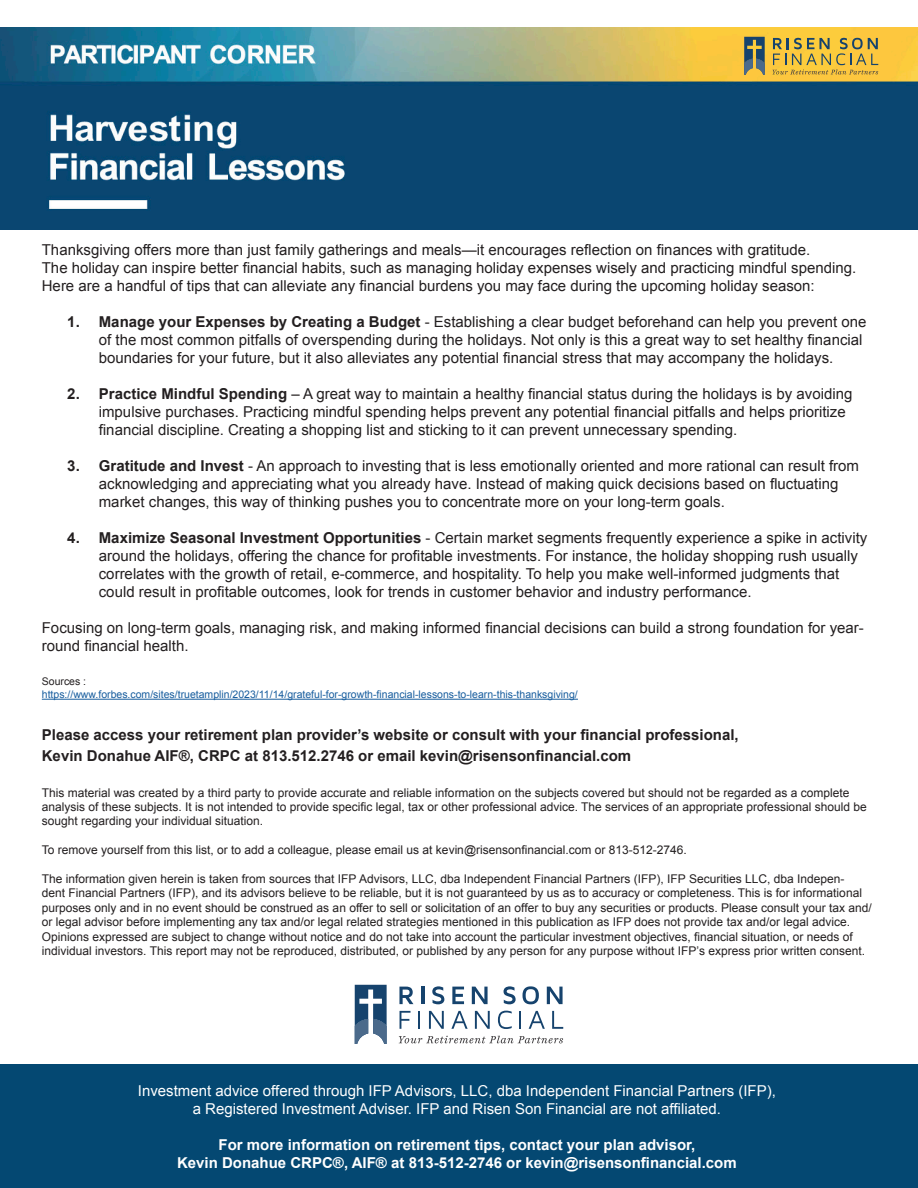
<style>
.page{position:relative;width:918px;height:1188px;background:#fff}
.page>*{position:absolute;margin:0;border:0;box-sizing:border-box;transform-origin:0 0}
.t1{font:15px/18px "Arial";color:#231f20}
.t2{font:700 15px "Arial";color:#231f20}
.t3{font:15px "Arial";color:#fff}
.t4{font:700 15px "Arial";color:#fff}
.t5{font:12px/14.4px "Arial";color:#231f20}
.t6{font:10.5px "Arial";color:#175d9e}
.t7{font:10.5px "Arial";color:#231f20}
.s1{font-weight:700}
</style>
<div class="page">
<div style="left:0;top:1065px;width:918px;height:123px;background:#044872"></div>
<svg style="left:399px;top:987px;width:14px;height:17px"></svg>
<hr style="left:421px;top:987px;width:3px;height:17px;background:#16436d">
<svg style="left:432px;top:986px;width:12px;height:18px"></svg>
<svg style="left:452px;top:987px;width:12px;height:17px"></svg>
<svg style="left:472px;top:987px;width:16px;height:17px"></svg>
<svg style="left:504px;top:986px;width:12px;height:18px"></svg>
<svg style="left:523px;top:986px;width:16px;height:18px"></svg>
<svg style="left:547px;top:987px;width:16px;height:17px"></svg>
<svg style="left:399px;top:1036px;width:164px;height:7px"></svg>
<svg style="left:400px;top:1011px;width:11px;height:18px"></svg>
<svg style="left:418px;top:1011px;width:2px;height:18px"></svg>
<svg style="left:429px;top:1011px;width:15px;height:18px"></svg>
<svg style="left:451px;top:1011px;width:17px;height:18px"></svg>
<svg style="left:475px;top:1011px;width:15px;height:18px"></svg>
<svg style="left:498px;top:1011px;width:14px;height:18px"></svg>
<svg style="left:519px;top:1011px;width:2px;height:18px"></svg>
<svg style="left:529px;top:1011px;width:16px;height:18px"></svg>
<svg style="left:552px;top:1011px;width:11px;height:18px"></svg>
<svg style="left:355px;top:985px;width:32px;height:59px"></svg>
<hr style="left:42px;top:699px;width:536px;height:1px;background:#175d9e">
<img style="left:0;top:27px;width:918px;height:203px">
<svg style="left:772px;top:38px;width:106px;height:36px;background:#ccac45"></svg>
<svg style="left:744px;top:37px;width:21px;height:38px"></svg>
<p class="t1" style="left:42px;top:241px;width:770px">Thanksgiving offers more than just family gatherings and meals—it encourages reflection on finances with gratitude.</p>
<p class="t1" style="left:42px;top:259px;width:816px">The holiday can inspire better financial habits, such as managing holiday expenses wisely and practicing mindful spending.<br>Here are a handful of tips that can alleviate any financial burdens you may face during the upcoming holiday season:</p>
<p class="t1" style="left:67px;top:313px;width:801px"><span class="s1">1. Manage your Expenses by Creating a Budget</span> - Establishing a clear budget beforehand can help you prevent one</p>
<p class="t1" style="left:99px;top:331px;width:765px">of the most common pitfalls of overspending during the holidays. Not only is this a great way to set healthy financial</p>
<p class="t1" style="left:99px;top:349px;width:736px">boundaries for your future, but it also alleviates any potential financial stress that may accompany the holidays.</p>
<p class="t1" style="left:67px;top:385px;width:787px"><span class="s1">2. Practice Mindful Spending</span> – A great way to maintain a healthy financial status during the holidays is by avoiding</p>
<p class="t1" style="left:99px;top:403px;width:748px">impulsive purchases. Practicing mindful spending helps prevent any potential financial pitfalls and helps prioritize</p>
<p class="t1" style="left:99px;top:421px;width:640px">financial discipline. Creating a shopping list and sticking to it can prevent unnecessary spending.</p>
<p class="t1" style="left:67px;top:457px;width:793px"><span class="s1">3. Gratitude and Invest</span> - An approach to investing that is less emotionally oriented and more rational can result from</p>
<p class="t1" style="left:99px;top:475px;width:741px">acknowledging and appreciating what you already have. Instead of making quick decisions based on fluctuating</p>
<p class="t1" style="left:99px;top:493px;width:628px">market changes, this way of thinking pushes you to concentrate more on your long-term goals.</p>
<p class="t1" style="left:67px;top:529px;width:802px"><span class="s1">4. Maximize Seasonal Investment Opportunities</span> - Certain market segments frequently experience a spike in activity</p>
<p class="t1" style="left:99px;top:547px;width:761px">around the holidays, offering the chance for profitable investments. For instance, the holiday shopping rush usually</p>
<p class="t1" style="left:99px;top:565px;width:742px">correlates with the growth of retail, e-commerce, and hospitality. To help you make well-informed judgments that</p>
<p class="t1" style="left:99px;top:583px;width:654px">could result in profitable outcomes, look for trends in customer behavior and industry performance.</p>
<p class="t1" style="left:42px;top:619px;width:824px">Focusing on long-term goals, managing risk, and making informed financial decisions can build a strong foundation for year&shy;round financial health.</p>
<p class="t7" style="left:42px;top:674px;width:46px">Sources :</p>
<p class="t6" style="left:42px;top:688px;width:538px">https://www.forbes.com/sites/truetamplin/2023/11/14/grateful-for-growth-financial-lessons-to-learn-this-thanksgiving/</p>
<p class="t2" style="left:42px;top:725px;width:698px">Please access your retirement plan provider’s website or consult with your financial professional,</p>
<p class="t2" style="left:42px;top:746px;width:591px">Kevin Donahue AIF®, CRPC at 813.512.2746 or email kevin@risensonfinancial.com</p>
<p class="t5" style="left:42px;top:785px;width:826px">This material was created by a third party to provide accurate and reliable information on the subjects covered but should not be regarded as a complete analysis of these subjects. It is not intended to provide specific legal, tax or other professional advice. The services of an appropriate professional should be sought regarding your individual situation.</p>
<p class="t5" style="left:42px;top:843px;width:647px">To remove yourself from this list, or to add a colleague, please email us at kevin@risensonfinancial.com or 813-512-2746.</p>
<p class="t5" style="left:42px;top:872px;width:832px">The information given herein is taken from sources that IFP Advisors, LLC, dba Independent Financial Partners (IFP), IFP Securities LLC, dba Indepen-<br>dent Financial Partners (IFP), and its advisors believe to be reliable, but it is not guaranteed by us as to accuracy or completeness. This is for informational purposes only and in no event should be construed as an offer to sell or solicitation of an offer to buy any securities or products. Please consult your tax and/ or legal advisor before implementing any tax and/or legal related strategies mentioned in this publication as IFP does not provide tax and/or legal advice.<br>Opinions expressed are subject to change without notice and do not take into account the particular investment objectives, financial situation, or needs of individual investors. This report may not be reproduced, distributed, or published by any person for any purpose without IFP’s express prior written consent.</p>
<p class="t3" style="left:138px;top:1081px;width:640px">Investment advice offered through IFP Advisors, LLC, dba Independent Financial Partners (IFP),</p>
<p class="t3" style="left:193px;top:1099px;width:530px">a Registered Investment Adviser. IFP and Risen Son Financial are not affiliated.</p>
<p class="t4" style="left:219px;top:1135px;width:478px">For more information on retirement tips, contact your plan advisor,</p>
<p class="t4" style="left:177px;top:1153px;width:561px">Kevin Donahue CRPC®, AIF® at 813-512-2746 or kevin@risensonfinancial.com</p>
</div>
